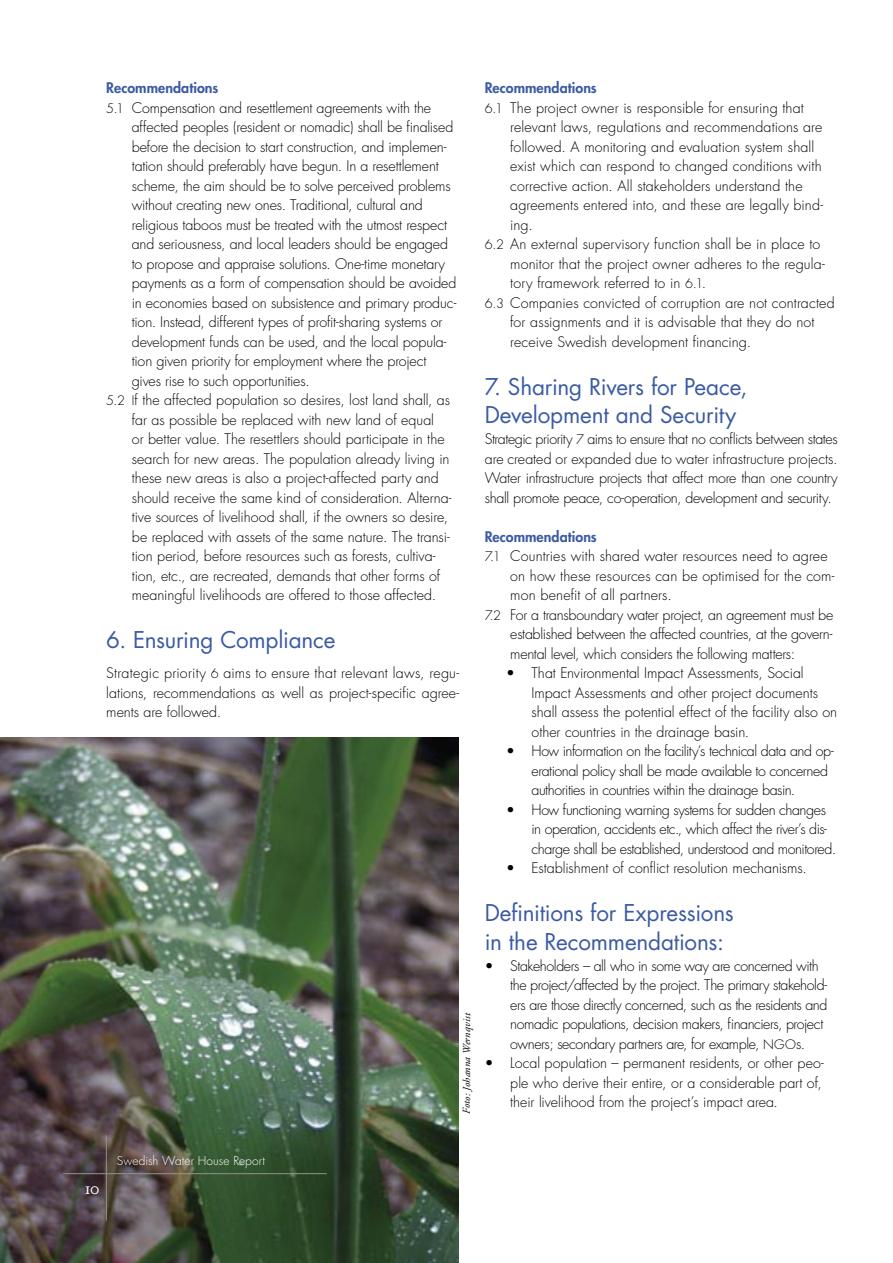
<style>
.page{position:relative;width:893px;height:1263px;background:#fff}
.page>*{position:absolute;margin:0;border:0;box-sizing:border-box;transform-origin:0 0}
.underrubrik{font:22.5px/28.5px "Futura";letter-spacing:-.01em;color:#3c5ba3}
.bulletpoint{font:300 14.25px/19.5px "Futura";letter-spacing:-.005em;color:#000}
.bulletpoint-2{font:300 14.25px/19.5px "Futura";letter-spacing:-.03em;color:#000}
.brödtext{font:300 14.25px/19.5px "Futura";letter-spacing:-.01em;color:#000;text-align:justify}
.bulletpoint-3{font:300 14.25px/19.5px "Futura";letter-spacing:-.035em;color:#000}
.mellanrubrk{font:800 14.25px "Futura";letter-spacing:.005em;color:#3c5ba3}
.t1{font:300 12px "Futura";letter-spacing:.005em;color:#fff}
.photocredit{font:italic 10.5px "Adobe Garamond";letter-spacing:.01em;color:#000}
.s1{font-size:12.75px}
</style>
<div class="page">
<img style="left:0;top:738px;width:459px;height:525px">
<hr style="left:63px;top:1173px;width:264px;height:1px;background:#939393">
<hr style="left:106px;top:1135px;width:1px;height:85px;background:#939393">
<svg style="left:85px;top:1186px;width:14px;height:8px"></svg>
<p class="mellanrubrk" style="left:106px;top:78px;width:114px">Recommendations</p>
<p class="bulletpoint" style="left:132px;top:98px;width:326px;text-indent:-26px"><span class="s1">5.1</span> Compensation and resettlement agreements with the affected peoples (resident or nomadic) shall be finalised before the decision to start construction, and implemen&shy;tation should preferably have begun. In a resettlement scheme, the aim should be to solve perceived problems without creating new ones. Traditional, cultural and religious taboos must be treated with the utmost respect and seriousness, and local leaders should be engaged to propose and appraise solutions. One-time monetary payments as a form of compensation should be avoided in economies based on subsistence and primary produc&shy;tion. Instead, different types of profit-sharing systems or development funds can be used, and the local popula&shy;tion given priority for employment where the project gives rise to such opportunities.</p>
<p class="bulletpoint" style="left:132px;top:390px;width:321px;text-indent:-26px"><span class="s1">5.2 I</span>f the affected population so desires, lost land shall, as far as possible be replaced with new land of equal<br>or better value. The resettlers should participate in the search for new areas. The population already living in these new areas is also a project-affected party and should receive the same kind of consideration. Alterna&shy;tive sources of livelihood shall, if the owners so desire, be replaced with assets of the same nature. The transi&shy;tion period, before resources such as forests, cultiva&shy;tion, etc., are recreated, demands that other forms of meaningful livelihoods are offered to those affected.</p>
<p class="underrubrik" style="left:106px;top:625px;width:231px">6. Ensuring Compliance</p>
<p class="brödtext" style="left:106px;top:663px;width:354px">Strategic priority <span class="s1">6</span> aims to ensure that relevant laws, regu&shy;lations, recommendations as well as project-specific agree&shy;ments are followed.</p>
<p class="photocredit" style="left:461px;top:1114px;width:103px;rotate:-90deg">Foto: Johanna Wernqvist</p>
<p class="mellanrubrk" style="left:485px;top:78px;width:114px">Recommendations</p>
<p class="bulletpoint" style="left:510px;top:98px;width:314px;text-indent:-26px"><span class="s1">6.1</span> The project owner is responsible for ensuring that relevant laws, regulations and recommendations are followed. A monitoring and evaluation system shall exist which can respond to changed conditions with corrective action. All stakeholders understand the agreements entered into, and these are legally bind&shy;ing.</p>
<p class="bulletpoint" style="left:510px;top:234px;width:316px;text-indent:-26px"><span class="s1">6.2</span> An external supervisory function shall be in place to monitor that the project owner adheres to the regula&shy;tory framework referred to in <span class="s1">6.1</span>.</p>
<p class="bulletpoint" style="left:510px;top:293px;width:326px;text-indent:-26px"><span class="s1">6.3</span> Companies convicted of corruption are not contracted for assignments and it is advisable that they do not receive Swedish development financing.</p>
<p class="underrubrik" style="left:485px;top:372px;width:264px">7. Sharing Rivers for Peace,<br>Development and Security</p>
<p class="brödtext" style="left:485px;top:429px;width:354px">Strategic priority <span class="s1">7</span> aims to ensure that no conflicts between states are created or expanded due to water infrastructure projects.<br>Water infrastructure projects that affect more than one country shall promote peace, co-operation, development and security.</p>
<p class="mellanrubrk" style="left:485px;top:527px;width:114px">Recommendations</p>
<p class="bulletpoint" style="left:510px;top:546px;width:326px;text-indent:-26px"><span class="s1">7.1</span> Countries with shared water resources need to agree on how these resources can be optimised for the com&shy;mon benefit of all partners.</p>
<p class="bulletpoint" style="left:510px;top:605px;width:325px;text-align:justify;text-indent:-26px"><span class="s1">7.2</span> For a transboundary water project, an agreement must be established between the affected countries, at the govern&shy;mental level, which considers the following matters:</p>
<p class="bulletpoint" style="left:531px;top:663px;width:307px;text-indent:-26px">• That Environmental Impact Assessments, Social Impact Assessments and other project documents shall assess the potential effect of the facility also on other countries in the drainage basin.</p>
<p class="bulletpoint-3" style="left:531px;top:741px;width:304px;text-indent:-26px">• How information on the facility’s technical data and op&shy;erational policy shall be made available to concerned authorities in countries within the drainage basin.</p>
<p class="bulletpoint-2" style="left:531px;top:800px;width:306px;text-indent:-26px">• How functioning warning systems for sudden changes in operation, accidents etc., which affect the river’s dis&shy;charge shall be established, understood and monitored.</p>
<p class="bulletpoint" style="left:506px;top:858px;width:302px">• Establishment of conflict resolution mechanisms.</p>
<p class="underrubrik" style="left:485px;top:898px;width:251px">Definitions for Expressions in the Recommendations:</p>
<p class="bulletpoint-2" style="left:510px;top:956px;width:319px;text-indent:-26px">• Stakeholders – all who in some way are concerned with the project/affected by the project. The primary stakehold&shy;ers are those directly concerned, such as the residents and nomadic populations, decision makers, financiers, project owners; secondary partners are, for example, <span class="s1">NGO</span>s.</p>
<p class="bulletpoint" style="left:510px;top:1053px;width:315px;text-indent:-26px">• Local population – permanent residents, or other peo&shy;ple who derive their entire, or a considerable part of, their livelihood from the project’s impact area.</p>
<p class="t1" style="left:117px;top:1153px;width:149px">Swedish Water House Report</p>
</div>
